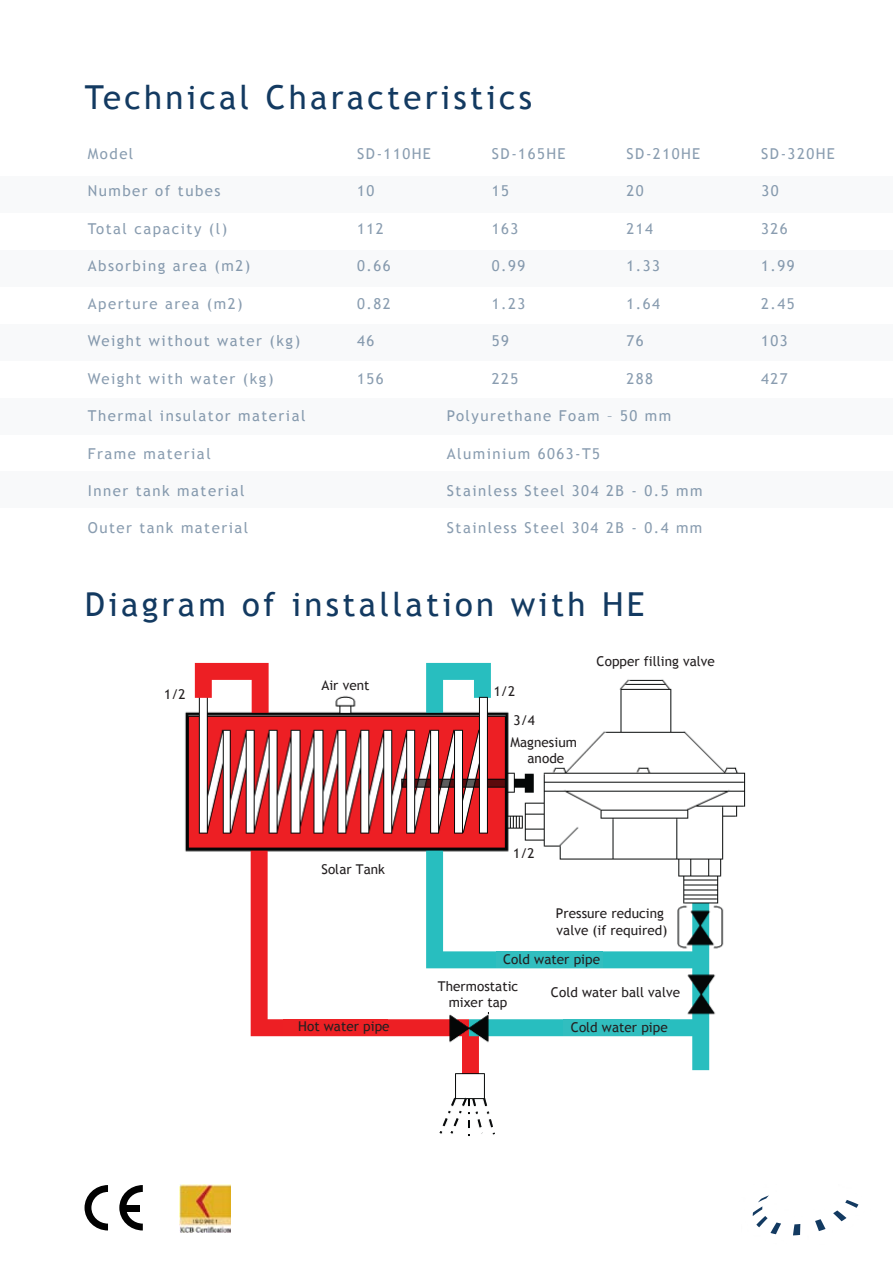
<style>
.page{position:relative;width:893px;height:1263px;background:#fff}
.page>*{position:absolute;margin:0;border:0;box-sizing:border-box;transform-origin:0 0}
.t1{font:33px "Trebuchet MS";letter-spacing:.1em;color:#133a61}
.t2{font:15px "Trebuchet MS";letter-spacing:.1em;color:#133a61}
.t3{font:13.5px/16.2px "Trebuchet MS";letter-spacing:.005em;color:#231f20;text-align:center}
</style>
<div class="page">
<div style="left:0;top:177px;width:893px;height:36px;background:#f8f9fa"></div>
<div style="left:0;top:250px;width:893px;height:37px;background:#f8f9fa"></div>
<div style="left:0;top:324px;width:893px;height:37px;background:#f8f9fa"></div>
<div style="left:0;top:398px;width:893px;height:37px;background:#f8f9fa"></div>
<div style="left:0;top:471px;width:893px;height:37px;background:#f8f9fa"></div>
<svg style="left:753px;top:1195px;width:28px;height:39px"></svg>
<svg style="left:793px;top:1224px;width:7px;height:11px"></svg>
<svg style="left:815px;top:1219px;width:10px;height:12px"></svg>
<svg style="left:833px;top:1200px;width:25px;height:21px"></svg>
<img style="left:185px;top:662px;width:561px;height:474px">
<div style="left:296px;top:675px;width:79px;height:17px;background:#fff"></div>
<div style="left:160px;top:678px;width:31px;height:29px;background:#fff"></div>
<div style="left:493px;top:681px;width:30px;height:27px;background:#fff"></div>
<div style="left:513px;top:843px;width:29px;height:27px;background:#fff"></div>
<div style="left:511px;top:715px;width:30px;height:22px;background:#fff"></div>
<div style="left:282px;top:860px;width:128px;height:25px;background:#fff"></div>
<div style="left:405px;top:971px;width:109px;height:41px;background:#fff"></div>
<div style="left:554px;top:983px;width:131px;height:22px;background:#fff"></div>
<div style="left:546px;top:907px;width:126px;height:36px;background:#fff"></div>
<svg style="left:511px;top:732px;width:80px;height:39px"></svg>
<div style="left:564px;top:649px;width:156px;height:23px;background:#fff"></div>
<div style="left:284px;top:1020px;width:104px;height:16px;background:#ed2024"></div>
<div style="left:564px;top:1019px;width:106px;height:17px;background:#31bebf"></div>
<div style="left:496px;top:952px;width:107px;height:16px;background:#31bebf"></div>
<svg style="left:85px;top:1185px;width:23px;height:45px"></svg>
<svg style="left:119px;top:1185px;width:24px;height:45px"></svg>
<div style="left:123px;top:1205px;width:17px;height:7px;background:#010101"></div>
<img style="left:179px;top:1184px;width:52px;height:48px">
<h1 class="t1" style="left:85px;top:78px;width:449px">Technical Characteristics</h1>
<p class="t2" style="left:88px;top:145px;width:47px">Model</p>
<p class="t2" style="left:357px;top:145px;width:75px">SD-110HE</p>
<p class="t2" style="left:492px;top:145px;width:75px">SD-165HE</p>
<p class="t2" style="left:627px;top:145px;width:75px">SD-210HE</p>
<p class="t2" style="left:761px;top:145px;width:75px">SD-320HE</p>
<p class="t2" style="left:88px;top:182px;width:134px">Number of tubes</p>
<p class="t2" style="left:357px;top:182px;width:19px">10</p>
<p class="t2" style="left:492px;top:182px;width:19px">15</p>
<p class="t2" style="left:627px;top:182px;width:19px">20</p>
<p class="t2" style="left:761px;top:182px;width:19px">30</p>
<p class="t2" style="left:88px;top:220px;width:141px">Total capacity (l)</p>
<p class="t2" style="left:357px;top:220px;width:28px">112</p>
<p class="t2" style="left:492px;top:220px;width:28px">163</p>
<p class="t2" style="left:626px;top:220px;width:28px">214</p>
<p class="t2" style="left:761px;top:220px;width:28px">326</p>
<p class="t2" style="left:88px;top:257px;width:164px">Absorbing area (m2)</p>
<p class="t2" style="left:357px;top:257px;width:35px">0.66</p>
<p class="t2" style="left:492px;top:257px;width:35px">0.99</p>
<p class="t2" style="left:626px;top:257px;width:35px">1.33</p>
<p class="t2" style="left:761px;top:257px;width:35px">1.99</p>
<p class="t2" style="left:88px;top:295px;width:156px">Aperture area (m2)</p>
<p class="t2" style="left:357px;top:295px;width:35px">0.82</p>
<p class="t2" style="left:492px;top:295px;width:35px">1.23</p>
<p class="t2" style="left:626px;top:295px;width:35px">1.64</p>
<p class="t2" style="left:761px;top:295px;width:35px">2.45</p>
<p class="t2" style="left:88px;top:332px;width:214px">Weight without water (kg)</p>
<p class="t2" style="left:357px;top:332px;width:19px">46</p>
<p class="t2" style="left:492px;top:332px;width:19px">59</p>
<p class="t2" style="left:626px;top:332px;width:19px">76</p>
<p class="t2" style="left:761px;top:332px;width:28px">103</p>
<p class="t2" style="left:88px;top:370px;width:187px">Weight with water (kg)</p>
<p class="t2" style="left:357px;top:370px;width:28px">156</p>
<p class="t2" style="left:492px;top:370px;width:28px">225</p>
<p class="t2" style="left:626px;top:370px;width:28px">288</p>
<p class="t2" style="left:761px;top:370px;width:28px">427</p>
<p class="t2" style="left:88px;top:407px;width:219px">Thermal insulator material</p>
<p class="t2" style="left:447px;top:407px;width:226px">Polyurethane Foam – 50 mm</p>
<p class="t2" style="left:88px;top:444px;width:124px">Frame material</p>
<p class="t2" style="left:447px;top:444px;width:155px">Aluminium 6063-T5</p>
<p class="t2" style="left:88px;top:482px;width:158px">Inner tank material</p>
<p class="t2" style="left:447px;top:482px;width:257px">Stainless Steel 304 2B - 0.5 mm</p>
<p class="t2" style="left:88px;top:519px;width:162px">Outer tank material</p>
<p class="t2" style="left:447px;top:519px;width:257px">Stainless Steel 304 2B - 0.4 mm</p>
<h1 class="t1" style="left:85px;top:585px;width:561px">Diagram of installation with HE</h1>
<p class="t3" style="left:321px;top:678px;width:50px">Air vent</p>
<p class="t3" style="left:164px;top:687px;width:23px">1/2</p>
<p class="t3" style="left:494px;top:683px;width:23px">1/2</p>
<p class="t3" style="left:514px;top:713px;width:23px">3/4</p>
<p class="t3" style="left:511px;top:734px;width:68px">Magnesium anode</p>
<p class="t3" style="left:597px;top:653px;width:120px">Copper filling valve</p>
<p class="t3" style="left:321px;top:861px;width:65px">Solar Tank</p>
<p class="t3" style="left:513px;top:845px;width:23px">1/2</p>
<p class="t3" style="left:556px;top:906px;width:113px;text-align:left">Pressure reducing valve (if required)</p>
<p class="t3" style="left:503px;top:952px;width:98px">Cold water pipe</p>
<p class="t3" style="left:438px;top:978px;width:82px">Thermostatic mixer tap</p>
<p class="t3" style="left:551px;top:985px;width:131px">Cold water ball valve</p>
<p class="t3" style="left:298px;top:1018px;width:93px">Hot water pipe</p>
<p class="t3" style="left:571px;top:1019px;width:98px">Cold water pipe</p>
</div>
